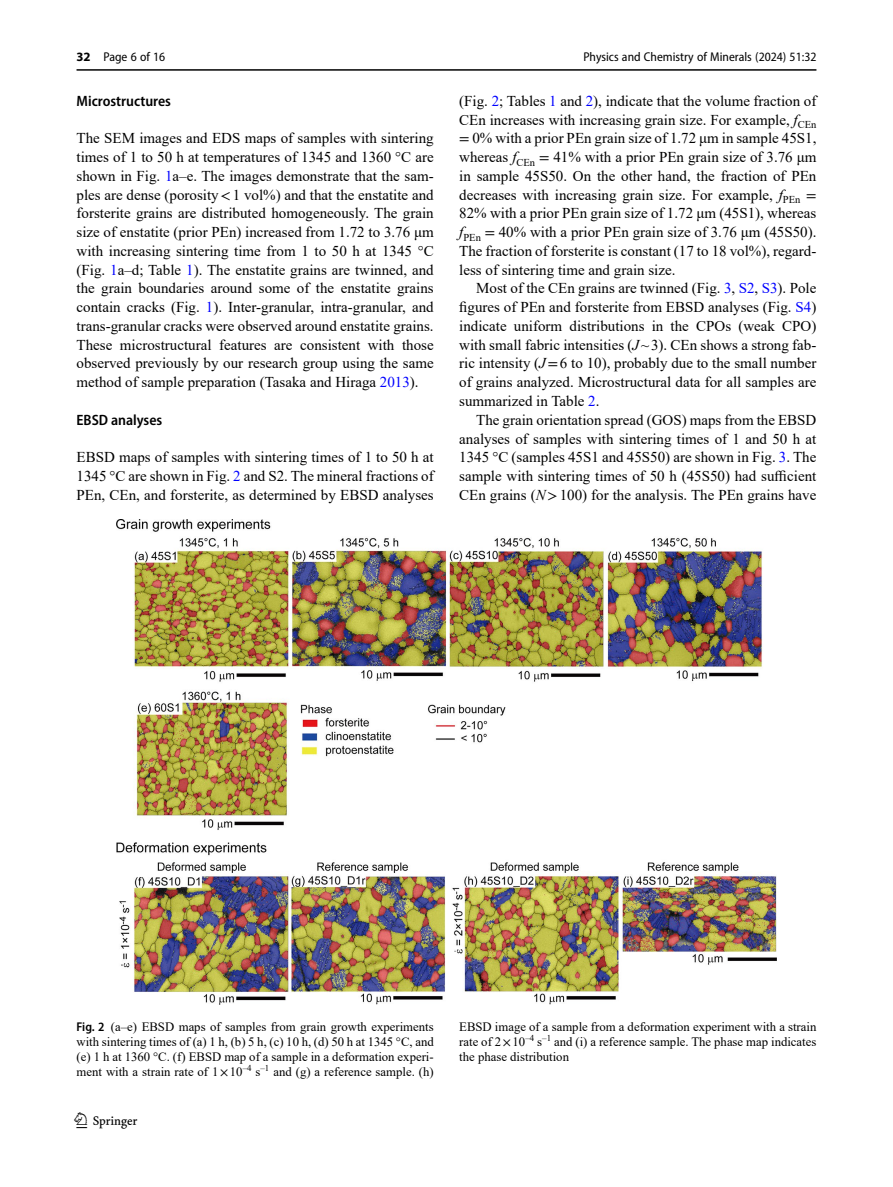
<style>
.page{position:relative;width:893px;height:1187px;background:#fff}
.page>*{position:absolute;margin:0;border:0;box-sizing:border-box;transform-origin:0 0}
.t1{font:22.5px "Springnew";color:#000}
.Body_Text{font:15px/18.8px "Times New Roman";color:#000;text-align:justify}
.Body_Text_Indent{font:15px/18.8px "Times New Roman";color:#000;text-align:justify}
.Head_3{font:600 semi-condensed 15px "Myriad Pro";color:#000}
.Figure_Caption{font:12.75px/15px "Times New Roman";color:#000;text-align:justify}
.t2{font:semi-condensed 12.75px "Myriad Pro";color:#000}
.s1{font-weight:700;font-stretch:normal}
.s2{color:#00f}
.s3{font-family:"STIX"}
.s4{font-style:italic}
.s5{font-family:"Myriad Pro";font-weight:600;font-stretch:semi-condensed}
</style>
<div class="page">
<hr style="left:77px;top:69px;width:739px;height:2px;background:#000">
<img style="left:117px;top:519px;width:659px;height:485px">
<p class="t2" style="left:77px;top:49px;width:90px"><span class="s1">32</span> Page 6 of 16</p>
<p class="Head_3" style="left:77px;top:91px;width:96px">Microstructures</p>
<p class="Body_Text" style="left:77px;top:128px;width:359px">The SEM images and EDS maps of samples with sintering times of 1 to 50 h at temperatures of 1345 and 1360 °C are shown in Fig. <span class="s2">1</span>a–e. The images demonstrate that the sam&shy;ples are dense (porosity<span class="s3">&lt;</span>1 vol%) and that the enstatite and forsterite grains are distributed homogeneously. The grain size of enstatite (prior PEn) increased from 1.72 to 3.76 μm with increasing sintering time from 1 to 50 h at 1345 °C (Fig. <span class="s2">1</span>a–d; Table <span class="s2">1</span>). The enstatite grains are twinned, and the grain boundaries around some of the enstatite grains contain cracks (Fig. <span class="s2">1</span>). Inter-granular, intra-granular, and trans-granular cracks were observed around enstatite grains.<br>These microstructural features are consistent with those observed previously by our research group using the same method of sample preparation (Tasaka and Hiraga <span class="s2">2013</span>).</p>
<p class="Head_3" style="left:77px;top:410px;width:87px">EBSD analyses</p>
<p class="Body_Text" style="left:77px;top:447px;width:359px">EBSD maps of samples with sintering times of 1 to 50 h at 1345 °C are shown in Fig. <span class="s2">2</span> and S2. The mineral fractions of PEn, CEn, and forsterite, as determined by EBSD analyses</p>
<p class="t2" style="left:583px;top:49px;width:235px">Physics and Chemistry of Minerals (2024) 51:32</p>
<p class="Body_Text" style="left:459px;top:91px;width:359px">(Fig. <span class="s2">2</span>; Tables <span class="s2">1</span> and <span class="s2">2</span>), indicate that the volume fraction of CEn increases with increasing grain size. For example, <span class="s4">f</span><sub>CEn </sub><span class="s3">=</span> 0% with a prior PEn grain size of 1.72 μm in sample 45S1, whereas <span class="s4">f</span><sub>CEn</sub> <span class="s3">=</span> 41% with a prior PEn grain size of 3.76 μm in sample 45S50. On the other hand, the fraction of PEn decreases with increasing grain size. For example, <span class="s4">f</span><sub>PEn</sub> <span class="s3">= </span>82% with a prior PEn grain size of 1.72 μm (45S1), whereas <span class="s4">f</span><sub>PEn</sub> <span class="s3">=</span> 40% with a prior PEn grain size of 3.76 μm (45S50).<br>The fraction of forsterite is constant (17 to 18 vol%), regard&shy;less of sintering time and grain size.</p>
<p class="Body_Text_Indent" style="left:459px;top:278px;width:359px;text-indent:17px">Most of the CEn grains are twinned (Fig. <span class="s2">3</span>, <span class="s2">S2</span>, <span class="s2">S3</span>). Pole figures of PEn and forsterite from EBSD analyses (Fig. <span class="s2">S4</span>) indicate uniform distributions in the CPOs (weak CPO) with small fabric intensities (<span class="s4">J</span>~3). CEn shows a strong fab&shy;ric intensity (<span class="s4">J</span><span class="s3">=</span>6 to 10), probably due to the small number of grains analyzed. Microstructural data for all samples are summarized in Table <span class="s2">2</span>.</p>
<p class="Body_Text_Indent" style="left:459px;top:410px;width:359px;text-indent:17px">The grain orientation spread (GOS) maps from the EBSD analyses of samples with sintering times of 1 and 50 h at 1345 °C (samples 45S1 and 45S50) are shown in Fig. <span class="s2">3</span>. The sample with sintering times of 50 h (45S50) had sufficient CEn grains (<span class="s4">N</span><span class="s3">&gt;</span>100) for the analysis. The PEn grains have</p>
<p class="Figure_Caption" style="left:77px;top:1018px;width:359px"><span class="s5">Fig. 2</span> (a–e) EBSD maps of samples from grain growth experiments with sintering times of (a) 1 h, (b) 5 h, (c) 10 h, (d) 50 h at 1345 °C, and (e) 1 h at 1360 °C. (f) EBSD map of a sample in a deformation experi&shy;ment with a strain rate of 1<span class="s3">×</span>10<sup>–4</sup> s<sup>–1</sup> and (g) a reference sample. (h)</p>
<p class="Figure_Caption" style="left:459px;top:1018px;width:359px">EBSD image of a sample from a deformation experiment with a strain rate of 2<span class="s3">×</span>10<sup>–4</sup> s<sup>–1</sup> and (i) a reference sample. The phase map indicates the phase distribution</p>
<h1 class="t1" style="left:77px;top:1107px;width:63px">1 3</h1>
</div>
